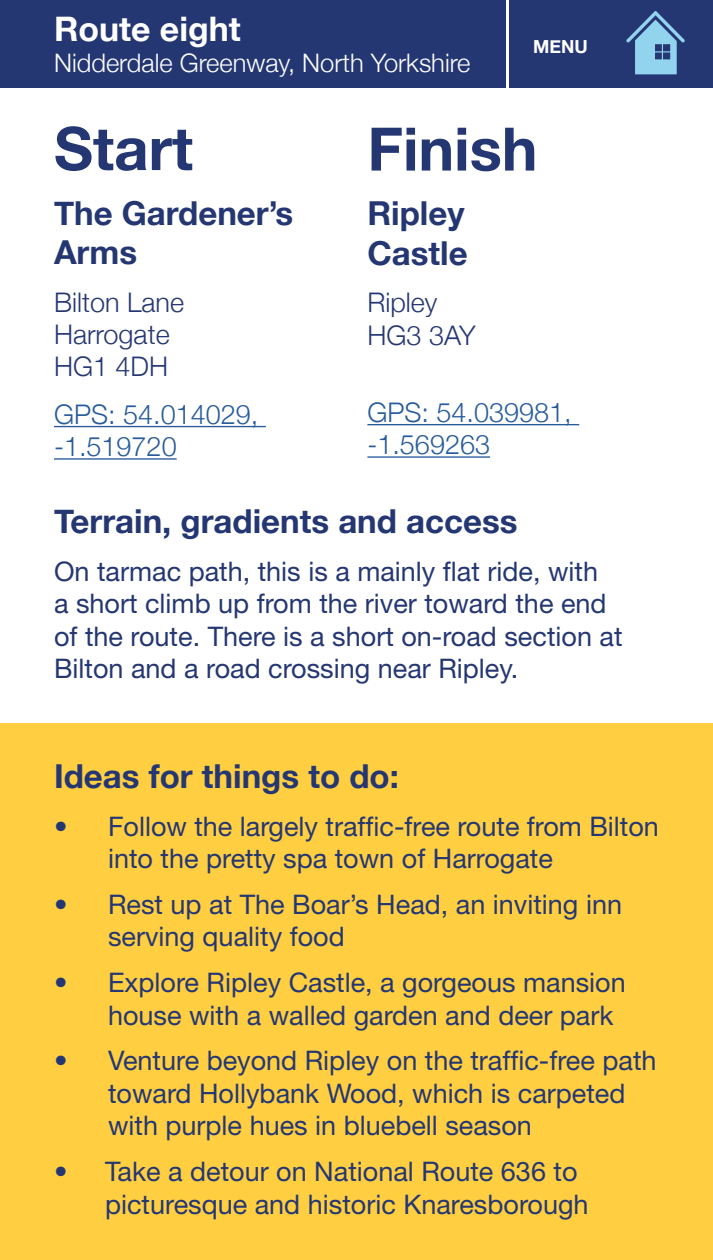
<style>
.page{position:relative;width:713px;height:1260px;background:#fff}
.page>*{position:absolute;margin:0;border:0;box-sizing:border-box;transform-origin:0 0}
.t1{font:700 60px "Helvetica Neue";color:#253773}
.t2{font:700 33.75px "Helvetica Neue";color:#fff}
.t3{font:700 33px/39.6px "Helvetica Neue";color:#253773}
.t4{font:27px/32.4px "Helvetica Neue";color:#253773}
.t5{font:300 27px/32.4px "Helvetica Neue";color:#275b9b}
.t6{font:300 27px/32.4px "Helvetica Neue";color:#253773}
.t7{font:300 25.5px "Helvetica Neue";color:#fff}
.t8{font:700 18px "Helvetica Neue";color:#fff}
</style>
<div class="page">
<div style="left:509px;top:0;width:203px;height:88px;background:#253773"></div>
<svg style="left:626px;top:12px;width:58px;height:62px"></svg>
<hr style="left:54px;top:426px;width:212px;height:1px;background:#275b9b">
<hr style="left:54px;top:458px;width:123px;height:2px;background:#275b9b">
<hr style="left:367px;top:424px;width:212px;height:1px;background:#275b9b">
<hr style="left:367px;top:456px;width:123px;height:2px;background:#275b9b">
<div style="left:0;top:723px;width:712px;height:537px;background:#ffcf41"></div>
<div style="left:0;top:0;width:505px;height:88px;background:#253773"></div>
<p class="t2" style="left:54px;top:2px;width:188px">Route eight</p>
<p class="t7" style="left:54px;top:42px;width:418px">Nidderdale Greenway, North Yorkshire</p>
<p class="t8" style="left:533px;top:32px;width:56px">MENU</p>
<h1 class="t1" style="left:54px;top:102px;width:140px">Start</h1>
<p class="t3" style="left:54px;top:194px;width:240px">The Gardener’s<br>Arms</p>
<p class="t6" style="left:54px;top:284px;width:132px">Bilton Lane<br>Harrogate<br>HG1 4DH</p>
<p class="t5" style="left:54px;top:396px;width:206px">GPS: 54.014029, -1.519720</p>
<h1 class="t1" style="left:367px;top:102px;width:171px">Finish</h1>
<p class="t3" style="left:367px;top:194px;width:102px">Ripley<br>Castle</p>
<p class="t6" style="left:367px;top:284px;width:110px">Ripley<br>HG3 3AY</p>
<p class="t5" style="left:367px;top:394px;width:206px">GPS: 54.039981, -1.569263</p>
<p class="t3" style="left:54px;top:503px;width:465px">Terrain, gradients and access</p>
<p class="t4" style="left:54px;top:554px;width:570px">On tarmac path, this is a mainly flat ride, with<br>a short climb up from the river toward the end of the route. There is a short on-road section at Bilton and a road crossing near Ripley.</p>
<p class="t3" style="left:54px;top:757px;width:346px">Ideas for things to do:</p>
<p class="t4" style="left:108px;top:809px;width:552px;text-indent:-54px">• Follow the largely traffic-free route from Bilton into the pretty spa town of Harrogate</p>
<p class="t4" style="left:108px;top:888px;width:515px;text-indent:-54px">• Rest up at The Boar’s Head, an inviting inn serving quality food</p>
<p class="t4" style="left:108px;top:966px;width:519px;text-indent:-54px">• Explore Ripley Castle, a gorgeous mansion house with a walled garden and deer park</p>
<p class="t4" style="left:108px;top:1044px;width:550px;text-indent:-54px">• Venture beyond Ripley on the traffic-free path toward Hollybank Wood, which is carpeted with purple hues in bluebell season</p>
<p class="t4" style="left:105px;top:1155px;width:485px;text-indent:-51px">• Take a detour on National Route 636 to picturesque and historic Knaresborough</p>
</div>
